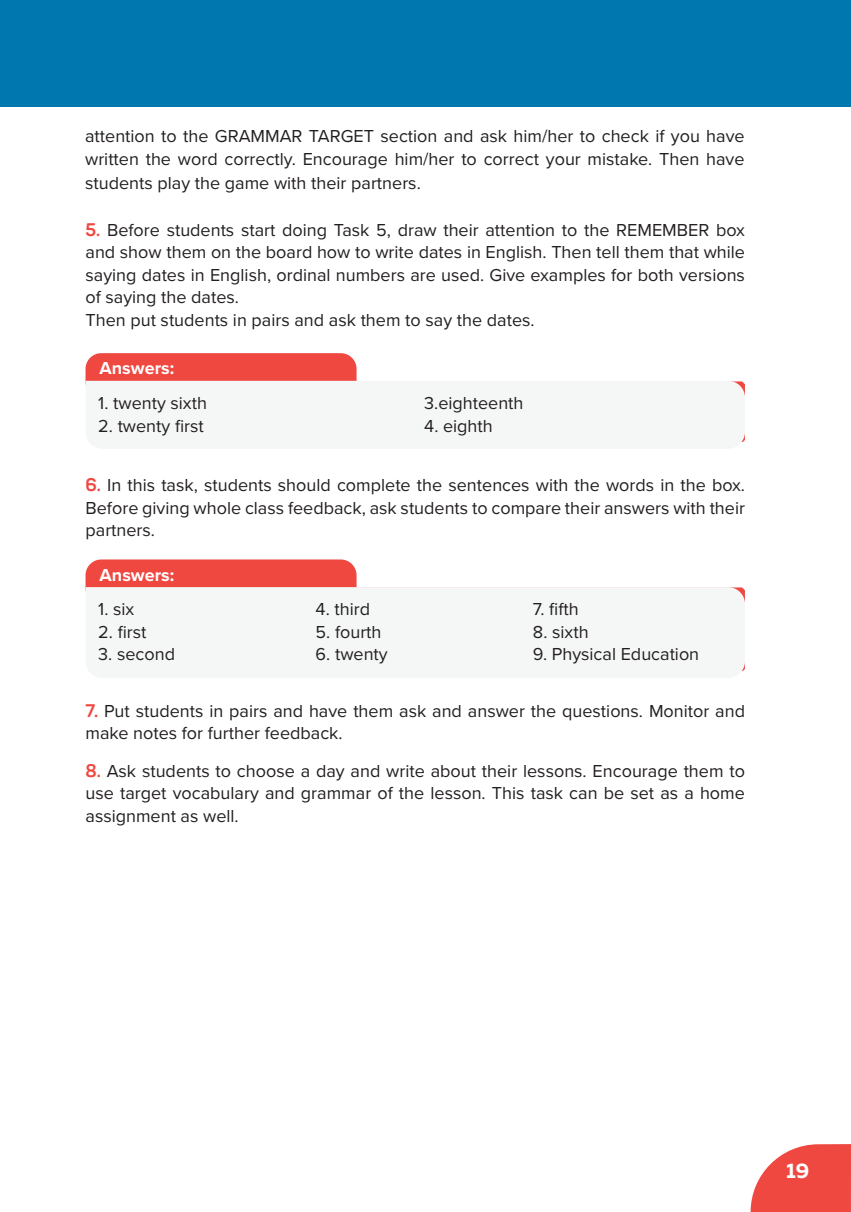
<style>
.page{position:relative;width:851px;height:1212px;background:#fff}
.page>*{position:absolute;margin:0;border:0;box-sizing:border-box;transform-origin:0 0}
.t1{font:700 21px "Muller";color:#fff}
.t2{font:18px/22.5px "Proxima Nova";color:#231f20;text-align:justify}
.t3{font:700 18px "Proxima Nova";color:#fff}
.s1{font-family:"Panton";font-weight:700;color:#ef4841}
</style>
<div class="page">
<svg style="left:750px;top:1144px;width:100px;height:68px;background:#f1645e"></svg>
<div style="left:0;top:0;width:850px;height:106px;background:#0077ae"></div>
<svg style="left:85px;top:353px;width:271px;height:28px;background:#ef4c46"></svg>
<div style="left:85px;top:559px;width:271px;height:28px;background:#ef4841"></div>
<div style="left:85px;top:587px;width:660px;height:84px;background:#f5f7f7"></div>
<p class="t2" style="left:85px;top:123px;width:661px;line-height:23.7px">attention to the GRAMMAR TARGET section and ask him/her to check if you have written the word correctly. Encourage him/her to correct your mistake. Then have students play the game with their partners.</p>
<p class="t2" style="left:85px;top:217px;width:661px;text-align:left"><span class="s1">5.</span> Before students start doing Task 5, draw their attention to the REMEMBER box and show them on the board how to write dates in English. Then tell them that while saying dates in English, ordinal numbers are used. Give examples for both versions of saying the dates.<br>Then put students in pairs and ask them to say the dates.</p>
<p class="t3" style="left:99px;top:355px;width:76px">Answers:</p>
<p class="t2" style="left:98px;top:391px;width:110px">1. twenty sixth</p>
<p class="t2" style="left:98px;top:413px;width:107px">2. twenty first</p>
<p class="t2" style="left:424px;top:391px;width:101px">3.eighteenth</p>
<p class="t2" style="left:424px;top:413px;width:70px">4. eighth</p>
<p class="t2" style="left:85px;top:473px;width:661px"><span class="s1">6.</span> In this task, students should complete the sentences with the words in the box.<br>Before giving whole class feedback, ask students to compare their answers with their partners.</p>
<p class="t3" style="left:100px;top:561px;width:76px">Answers:</p>
<p class="t2" style="left:98px;top:597px;width:38px">1. six</p>
<p class="t2" style="left:98px;top:620px;width:50px">2. first</p>
<p class="t2" style="left:98px;top:642px;width:78px">3. second</p>
<p class="t2" style="left:315px;top:597px;width:56px">4. third</p>
<p class="t2" style="left:315px;top:620px;width:67px">5. fourth</p>
<p class="t2" style="left:315px;top:642px;width:74px">6. twenty</p>
<p class="t2" style="left:533px;top:597px;width:47px">7. fifth</p>
<p class="t2" style="left:533px;top:620px;width:57px">8. sixth</p>
<p class="t2" style="left:533px;top:642px;width:168px">9. Physical Education</p>
<p class="t2" style="left:85px;top:699px;width:661px"><span class="s1">7.</span> Put students in pairs and have them ask and answer the questions. Monitor and make notes for further feedback.</p>
<p class="t2" style="left:85px;top:758px;width:661px"><span class="s1">8.</span> Ask students to choose a day and write about their lessons. Encourage them to use target vocabulary and grammar of the lesson. This task can be set as a home assignment as well.</p>
<p class="t1" style="left:786px;top:1157px;width:25px">19</p>
</div>
